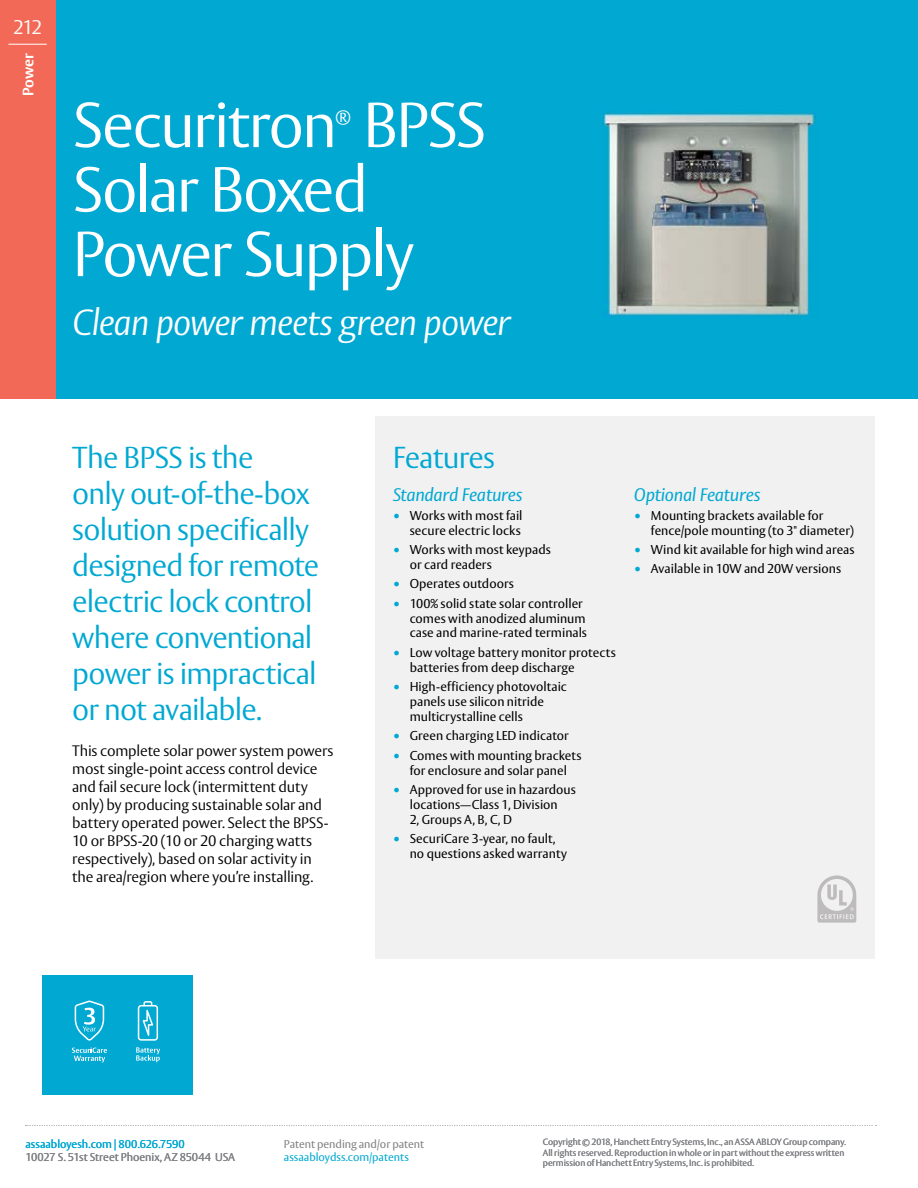
<style>
.page{position:relative;width:918px;height:1188px;background:#fff}
.page>*{position:absolute;margin:0;border:0;box-sizing:border-box;transform-origin:0 0}
.t1{font:300 63px/64.5px "ASSA Vesta";letter-spacing:-.035em;color:#fff}
.t2{font:italic 300 36px "ASSA Vesta";letter-spacing:-.03em;color:#fff}
.t3{font:300 30px/36px "ASSA Vesta";letter-spacing:-.03em;color:#00a8d2}
.t4{font:300 19.5px "ASSA Vesta";color:#fff}
.t5{font:300 18.3px "ASSA Vesta";color:#fff}
.t6{font:italic 18px "ASSA Vesta";letter-spacing:-.015em;color:#00a8d2}
.t7{font:300 15px/18px "ASSA Vesta";letter-spacing:-.01em;color:#000}
.t8{font:700 15px "ASSA Vesta";color:#fff}
.t9{font:12.75px/15px "ASSA Vesta";color:#000}
.t10{font:11.25px "ASSA Vesta";letter-spacing:-.005em;color:#808285}
.t11{font:11.25px "ASSA Vesta";letter-spacing:-.005em;color:#00a8d2}
.t12{font:9px/10.5px "ASSA Vesta";letter-spacing:-.005em;color:#808285}
.s1{font-size:15px;color:#00a8d2}
</style>
<div class="page">
<div style="left:0;top:0;width:918px;height:399px;background:#00a8d2"></div>
<svg style="left:26px;top:1125px;width:850px;height:1px"></svg>
<div style="left:0;top:0;width:55px;height:399px;background:#f26a57"></div>
<hr style="left:9px;top:44px;width:38px;height:1px;background:#fff">
<div style="left:376px;top:416px;width:499px;height:543px;background:#f1f1f2"></div>
<div style="left:43px;top:976px;width:150px;height:119px;background:#00a8d2"></div>
<svg style="left:72px;top:1047px;width:35px;height:16px"></svg>
<svg style="left:75px;top:1000px;width:29px;height:41px"></svg>
<svg style="left:136px;top:1047px;width:24px;height:15px"></svg>
<svg style="left:138px;top:1001px;width:20px;height:40px"></svg>
<svg style="left:817px;top:876px;width:39px;height:47px"></svg>
<img style="left:602px;top:111px;width:215px;height:206px">
<h3 class="t4" style="left:13px;top:15px;width:31px">212</h3>
<p class="t8" style="left:19px;top:96px;width:45px;rotate:-90deg">Power</p>
<h1 class="t1" style="left:72px;top:96px;width:416px">Securitron BPSS</h1>
<h3 class="t5" style="left:335px;top:104px;width:18px">®</h3>
<h1 class="t1" style="left:72px;top:160px;width:343px">Solar Boxed<br>Power Supply</h1>
<h2 class="t2" style="left:72px;top:301px;width:440px">Clean power meets green power</h2>
<h3 class="t3" style="left:72px;top:441px;width:248px">The BPSS is the<br>only out-of-the-box solution specifically designed for remote electric lock control where conventional power is impractical or not available.</h3>
<p class="t7" style="left:72px;top:742px;width:263px">This complete solar power system powers most single-point access control device and fail secure lock (intermittent duty only) by producing sustainable solar and battery operated power. Select the BPSS-10 or BPSS-20 (10 or 20 charging watts respectively), based on solar activity in the area/region where you’re installing.</p>
<h3 class="t3" style="left:393px;top:441px;width:104px">Features</h3>
<h3 class="t6" style="left:393px;top:483px;width:131px">Standard Features</h3>
<p class="t9" style="left:393px;top:508px;width:131px;text-align:right"><span class="s1">•</span> Works with most fail secure electric locks</p>
<p class="t9" style="left:410px;top:543px;width:143px;text-indent:-17px"><span class="s1">•</span> Works with most keypads or card readers</p>
<p class="t9" style="left:393px;top:577px;width:123px"><span class="s1">•</span> Operates outdoors</p>
<p class="t9" style="left:410px;top:596px;width:179px;text-indent:-17px"><span class="s1">•</span> 100% solid state solar controller comes with anodized aluminum case and marine-rated terminals</p>
<p class="t9" style="left:410px;top:645px;width:208px;text-indent:-17px"><span class="s1">•</span> Low voltage battery monitor protects batteries from deep discharge</p>
<p class="t9" style="left:410px;top:680px;width:159px;text-indent:-17px"><span class="s1">•</span> High-efficiency photovoltaic panels use silicon nitride multicrystalline cells</p>
<p class="t9" style="left:393px;top:729px;width:178px"><span class="s1">•</span> Green charging LED indicator</p>
<p class="t9" style="left:393px;top:748px;width:190px;text-align:center"><span class="s1">•</span> Comes with mounting brackets for enclosure and solar panel</p>
<p class="t9" style="left:410px;top:782px;width:168px;text-indent:-17px"><span class="s1">•</span> Approved for use in hazardous locations—Class 1, Division<br>2, Groups A, B, C, D</p>
<p class="t9" style="left:410px;top:832px;width:159px;text-indent:-17px"><span class="s1">•</span> SecuriCare 3-year, no fault, no questions asked warranty</p>
<h3 class="t6" style="left:634px;top:483px;width:128px">Optional Features</h3>
<p class="t9" style="left:651px;top:508px;width:205px;text-indent:-17px"><span class="s1">•</span> Mounting brackets available for fence/pole mounting (to 3" diameter)</p>
<p class="t9" style="left:634px;top:543px;width:222px"><span class="s1">•</span> Wind kit available for high wind areas</p>
<p class="t9" style="left:634px;top:562px;width:209px"><span class="s1">•</span> Available in 10W and 20W versions</p>
<p class="t11" style="left:26px;top:1137px;width:161px">assaabloyesh.com | 800.626.7590</p>
<p class="t10" style="left:26px;top:1150px;width:211px">10027 S. 51st Street Phoenix, AZ 85044 USA</p>
<p class="t10" style="left:284px;top:1137px;width:142px">Patent pending and/or patent</p>
<p class="t11" style="left:284px;top:1150px;width:127px">assaabloydss.com/patents</p>
<p class="t12" style="left:543px;top:1137px;width:305px">Copyright © 2018, Hanchett Entry Systems, Inc., an ASSA ABLOY Group company.<br>All rights reserved. Reproduction in whole or in part without the express written permission of Hanchett Entry Systems, Inc. is prohibited.</p>
</div>
